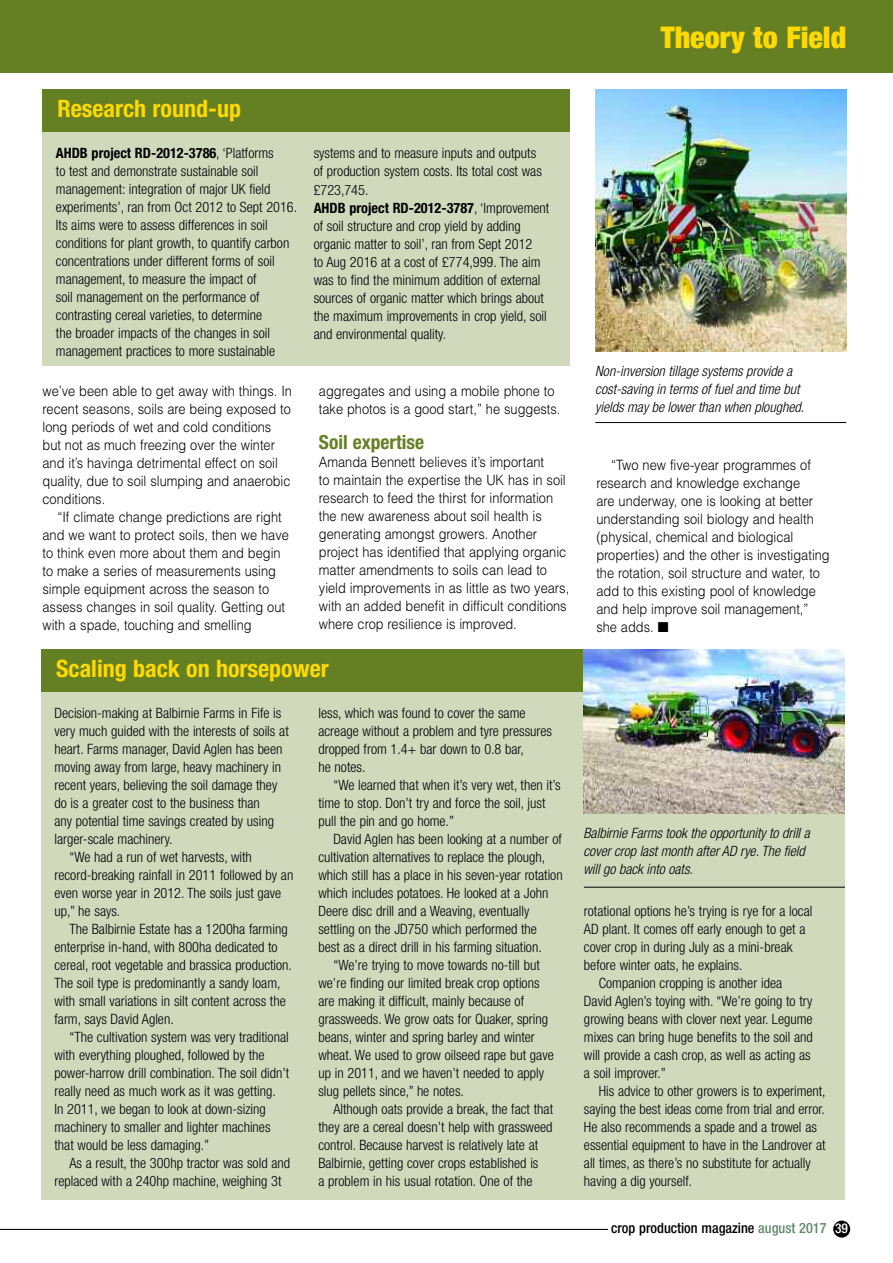
<style>
.page{position:relative;width:893px;height:1263px;background:#fff}
.page>*{position:absolute;margin:0;border:0;box-sizing:border-box;transform-origin:0 0}
.t1{font:900 condensed 30px "Helvetica Neue";color:#ffd902}
.t2{font:700 condensed 24px "Helvetica Neue";color:#ffd902}
.t3{font:700 condensed 19.5px "Helvetica Neue";color:#648022}
.t4{font:300 condensed 14.25px/18px "Helvetica Neue";color:#000}
.t5{font:300 14.25px/18px "Helvetica";color:#000;scale:.9 1}
.t6{font:italic 300 condensed 14.25px/18px "Helvetica Neue";color:#000}
.t7{font:500 condensed 14.25px "Helvetica Neue";color:#000}
.s1{font-weight:700}
.s2{color:#60896c}
.s3{font-size:13.5px;color:#fff}
</style>
<div class="page">
<div style="left:43px;top:131px;width:527px;height:235px;background:#d1d9bd"></div>
<div style="left:43px;top:89px;width:527px;height:43px;background:#648022"></div>
<div style="left:0;top:0;width:893px;height:72px;background:#648022"></div>
<div style="left:41px;top:691px;width:804px;height:509px;background:#d1d9bd"></div>
<div style="left:41px;top:649px;width:804px;height:42px;background:#648022"></div>
<img style="left:584px;top:649px;width:261px;height:164px">
<hr style="left:584px;top:887px;width:261px;height:1px;background:#000">
<img style="left:595px;top:89px;width:251px;height:262px">
<hr style="left:595px;top:422px;width:251px;height:1px;background:#000">
<div style="left:833px;top:1220px;width:17px;height:17px;background:#000;border-radius:50%"></div>
<hr style="left:0;top:1229px;width:608px;height:1px;background:#000">
<h1 class="t1" style="left:661px;top:27px;width:187px">Theory to Field</h1>
<h2 class="t2" style="left:57px;top:100px;width:185px">Research round-up</h2>
<p class="t4" style="left:56px;top:145px;width:243px"><span class="s1">AHDB project RD-2012-3786</span>, ‘Platforms<br>to test and demonstrate sustainable soil management: integration of major UK field experiments’, ran from Oct 2012 to Sept 2016.<br>Its aims were to assess differences in soil conditions for plant growth, to quantify carbon concentrations under different forms of soil management, to measure the impact of<br>soil management on the performance of contrasting cereal varieties, to determine<br>the broader impacts of the changes in soil management practices to more sustainable</p>
<p class="t5" style="left:43px;top:382px;width:279px">we’ve been able to get away with things. In recent seasons, soils are being exposed to long periods of wet and cold conditions but not as much freezing over the winter and it’s havinga detrimental effect on soil quality, due to soil slumping and anaerobic conditions.</p>
<p class="t5" style="left:43px;top:508px;width:275px;text-indent:15px">“If climate change predictions are right and we want to protect soils, then we have to think even more about them and begin to make a series of measurements using simple equipment across the season to assess changes in soil quality. Getting out with a spade, touching and smelling</p>
<p class="t4" style="left:314px;top:146px;width:237px">systems and to measure inputs and outputs of production system costs. Its total cost was £723,745.<br><span class="s1">AHDB project RD-2012-3787</span>, ‘Improvement of soil structure and crop yield by adding organic matter to soil’, ran from Sept 2012<br>to Aug 2016 at a cost of £774,999. The aim was to find the minimum addition of external sources of organic matter which brings about the maximum improvements in crop yield, soil and environmental quality.</p>
<p class="t6" style="left:595px;top:363px;width:210px">Non-inversion tillage systems provide a cost-saving in terms of fuel and time but yields may be lower than when ploughed.</p>
<p class="t5" style="left:319px;top:382px;width:270px">aggregates and using a mobile phone to take photos is a good start,” he suggests.</p>
<h3 class="t3" style="left:319px;top:435px;width:107px">Soil expertise</h3>
<p class="t5" style="left:319px;top:453px;width:280px">Amanda Bennett believes it’s important<br>to maintain the expertise the UK has in soil research to feed the thirst for information the new awareness about soil health is generating amongst growers. Another project has identified that applying organic matter amendments to soils can lead to yield improvements in as little as two years, with an added benefit in difficult conditions where crop resilience is improved.</p>
<p class="t5" style="left:596px;top:456px;width:261px;text-indent:15px">“Two new five-year programmes of research and knowledge exchange<br>are underway, one is looking at better understanding soil biology and health (physical, chemical and biological properties) and the other is investigating the rotation, soil structure and water, to add to this existing pool of knowledge and help improve soil management,” she adds. ■</p>
<h2 class="t2" style="left:56px;top:660px;width:274px">Scaling back on horsepower</h2>
<p class="t4" style="left:54px;top:705px;width:228px">Decision-making at Balbirnie Farms in Fife is</p>
<p class="t4" style="left:54px;top:723px;width:236px">very much guided with the interests of soils at</p>
<p class="t4" style="left:54px;top:741px;width:229px">heart. Farms manager, David Aglen has been</p>
<p class="t4" style="left:54px;top:759px;width:228px">moving away from large, heavy machinery in</p>
<p class="t4" style="left:54px;top:777px;width:224px">recent years, believing the soil damage they</p>
<p class="t4" style="left:54px;top:795px;width:207px">do is a greater cost to the business than</p>
<p class="t4" style="left:54px;top:813px;width:221px">any potential time savings created by using</p>
<p class="t4" style="left:54px;top:831px;width:120px">larger-scale machinery.</p>
<p class="t4" style="left:69px;top:849px;width:184px">“We had a run of wet harvests, with</p>
<p class="t4" style="left:54px;top:867px;width:240px">record-breaking rainfall in 2011 followed by an</p>
<p class="t4" style="left:54px;top:885px;width:228px">even worse year in 2012. The soils just gave</p>
<p class="t4" style="left:54px;top:903px;width:67px">up,” he says.</p>
<p class="t4" style="left:69px;top:921px;width:220px">The Balbirnie Estate has a 1200ha farming</p>
<p class="t4" style="left:54px;top:939px;width:225px">enterprise in-hand, with 800ha dedicated to</p>
<p class="t4" style="left:54px;top:957px;width:239px">cereal, root vegetable and brassica production.</p>
<p class="t4" style="left:54px;top:975px;width:228px">The soil type is predominantly a sandy loam,</p>
<p class="t4" style="left:54px;top:993px;width:233px">with small variations in silt content across the</p>
<p class="t4" style="left:54px;top:1011px;width:121px">farm, says David Aglen.</p>
<p class="t4" style="left:69px;top:1029px;width:221px">“The cultivation system was very traditional</p>
<p class="t4" style="left:54px;top:1047px;width:212px">with everything ploughed, followed by the</p>
<p class="t4" style="left:54px;top:1065px;width:236px">power-harrow drill combination. The soil didn’t</p>
<p class="t4" style="left:54px;top:1083px;width:223px">really need as much work as it was getting.</p>
<p class="t4" style="left:54px;top:1101px;width:213px">In 2011, we began to look at down-sizing</p>
<p class="t4" style="left:54px;top:1119px;width:218px">machinery to smaller and lighter machines</p>
<p class="t4" style="left:54px;top:1137px;width:156px">that would be less damaging.”</p>
<p class="t4" style="left:69px;top:1155px;width:222px">As a result, the 300hp tractor was sold and</p>
<p class="t4" style="left:54px;top:1173px;width:229px">replaced with a 240hp machine, weighing 3t</p>
<p class="t4" style="left:318px;top:705px;width:235px">less, which was found to cover the same acreage without a problem and tyre pressures dropped from 1.4+ bar down to 0.8 bar,<br>he notes.</p>
<p class="t4" style="left:318px;top:777px;width:244px;text-indent:15px">“We learned that when it’s very wet, then it’s time to stop. Don’t try and force the soil, just pull the pin and go home.”</p>
<p class="t4" style="left:333px;top:831px;width:230px">David Aglen has been looking at a number of</p>
<p class="t4" style="left:318px;top:849px;width:228px">cultivation alternatives to replace the plough,</p>
<p class="t4" style="left:318px;top:867px;width:246px">which still has a place in his seven-year rotation</p>
<p class="t4" style="left:318px;top:885px;width:232px">which includes potatoes. He looked at a John</p>
<p class="t4" style="left:318px;top:903px;width:212px">Deere disc drill and a Weaving, eventually</p>
<p class="t4" style="left:318px;top:921px;width:220px">settling on the JD750 which performed the</p>
<p class="t4" style="left:318px;top:939px;width:225px">best as a direct drill in his farming situation.</p>
<p class="t4" style="left:333px;top:957px;width:208px">“We’re trying to move towards no-till but</p>
<p class="t4" style="left:318px;top:975px;width:223px">we’re finding our limited break crop options</p>
<p class="t4" style="left:318px;top:993px;width:207px">are making it difficult, mainly because of</p>
<p class="t4" style="left:318px;top:1011px;width:231px">grassweeds. We grow oats for Quaker, spring</p>
<p class="t4" style="left:318px;top:1029px;width:218px">beans, winter and spring barley and winter</p>
<p class="t4" style="left:318px;top:1047px;width:237px">wheat. We used to grow oilseed rape but gave</p>
<p class="t4" style="left:318px;top:1065px;width:227px">up in 2011, and we haven’t needed to apply</p>
<p class="t4" style="left:318px;top:1083px;width:147px">slug pellets since,” he notes.</p>
<p class="t4" style="left:333px;top:1101px;width:221px">Although oats provide a break, the fact that</p>
<p class="t4" style="left:318px;top:1119px;width:236px">they are a cereal doesn’t help with grassweed</p>
<p class="t4" style="left:318px;top:1137px;width:221px">control. Because harvest is relatively late at</p>
<p class="t4" style="left:318px;top:1155px;width:222px">Balbirnie, getting cover crops established is</p>
<p class="t4" style="left:318px;top:1173px;width:216px">a problem in his usual rotation. One of the</p>
<p class="t6" style="left:583px;top:825px;width:228px">Balbirnie Farms took the opportunity to drill a cover crop last month after AD rye. The field will go back into oats.</p>
<p class="t4" style="left:584px;top:903px;width:230px">rotational options he’s trying is rye for a local</p>
<p class="t4" style="left:584px;top:921px;width:223px">AD plant. It comes off early enough to get a</p>
<p class="t4" style="left:584px;top:939px;width:210px">cover crop in during July as a mini-break</p>
<p class="t4" style="left:584px;top:957px;width:160px">before winter oats, he explains.</p>
<p class="t4" style="left:599px;top:975px;width:185px">Companion cropping is another idea</p>
<p class="t4" style="left:584px;top:993px;width:230px">David Aglen’s toying with. “We’re going to try</p>
<p class="t4" style="left:584px;top:1011px;width:230px">growing beans with clover next year. Legume</p>
<p class="t4" style="left:584px;top:1029px;width:230px">mixes can bring huge benefits to the soil and</p>
<p class="t4" style="left:584px;top:1047px;width:228px">will provide a cash crop, as well as acting as</p>
<p class="t4" style="left:584px;top:1065px;width:83px">a soil improver.”</p>
<p class="t4" style="left:599px;top:1083px;width:228px">His advice to other growers is to experiment,</p>
<p class="t4" style="left:584px;top:1101px;width:242px">saying the best ideas come from trial and error.</p>
<p class="t4" style="left:584px;top:1119px;width:235px">He also recommends a spade and a trowel as</p>
<p class="t4" style="left:584px;top:1137px;width:243px">essential equipment to have in the Landrover at</p>
<p class="t4" style="left:584px;top:1155px;width:228px">all times, as there’s no substitute for actually</p>
<p class="t4" style="left:584px;top:1173px;width:110px">having a dig yourself.</p>
<p class="t7" style="left:611px;top:1223px;width:238px">crop production magazine <span class="s2">august 2017</span> <span class="s3">39</span></p>
</div>
